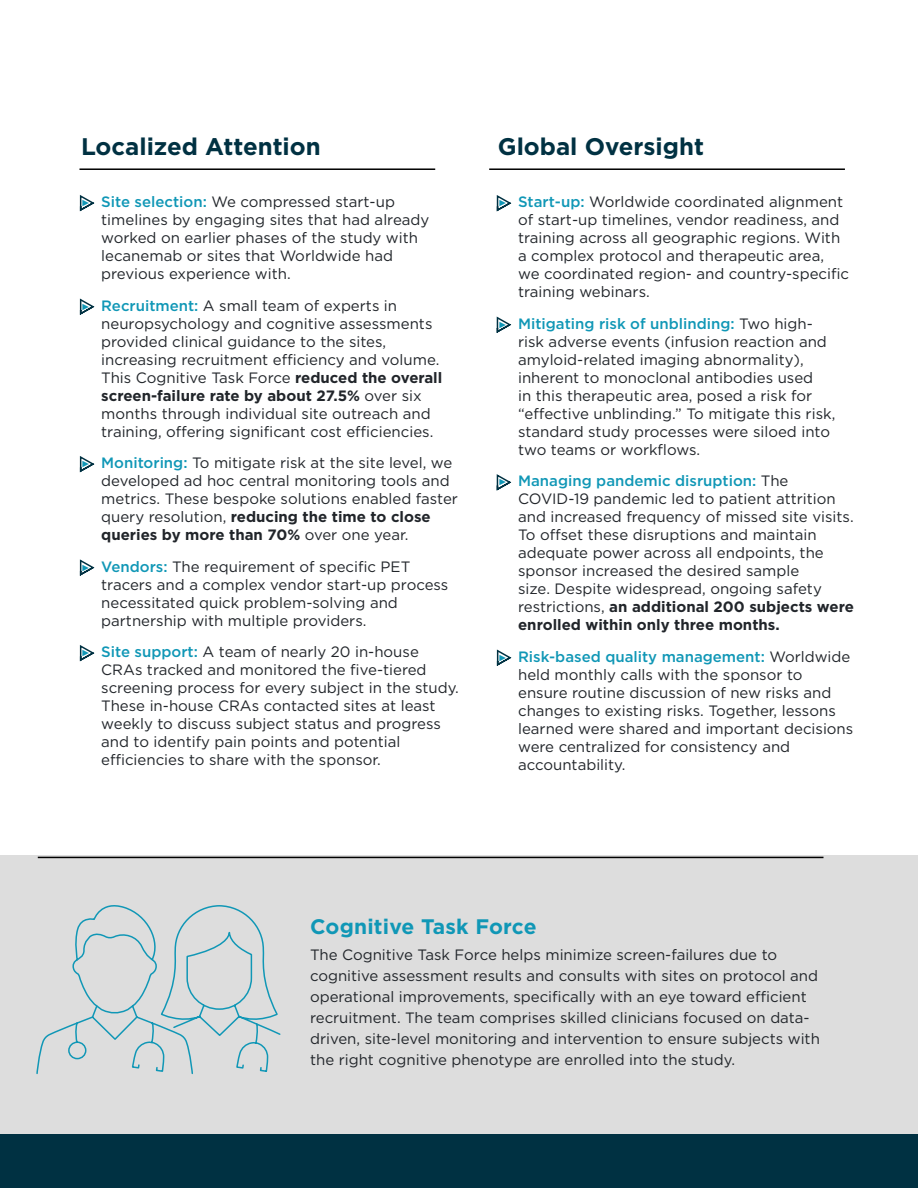
<style>
.page{position:relative;width:918px;height:1188px;background:#fff}
.page>*{position:absolute;margin:0;border:0;box-sizing:border-box;transform-origin:0 0}
.t1{font:700 24px "Gotham";color:#003142}
.t2{font:700 21px "Gotham";letter-spacing:.01em;color:#1097b6}
.t3{font:15px/18px "Gotham";color:#21252a}
.s1{font-family:"Alexandria";color:#1097b6}
.s2{font-weight:500;color:#1097b6}
.s3{font-weight:700}
</style>
<div class="page">
<svg style="left:79px;top:298px;width:16px;height:17px"></svg>
<svg style="left:79px;top:456px;width:16px;height:17px"></svg>
<svg style="left:79px;top:559px;width:16px;height:17px"></svg>
<svg style="left:79px;top:645px;width:16px;height:17px"></svg>
<svg style="left:79px;top:195px;width:16px;height:17px"></svg>
<svg style="left:496px;top:195px;width:16px;height:17px"></svg>
<svg style="left:496px;top:316px;width:16px;height:17px"></svg>
<svg style="left:496px;top:474px;width:16px;height:17px"></svg>
<div style="left:0;top:855px;width:918px;height:333px;background:#ddd"></div>
<svg style="left:496px;top:649px;width:16px;height:17px"></svg>
<hr style="left:38px;top:857px;width:785px;height:1px;background:#000">
<hr style="left:79px;top:168px;width:356px;height:2px;background:#000">
<hr style="left:489px;top:168px;width:356px;height:2px;background:#000">
<svg style="left:36px;top:905px;width:245px;height:170px"></svg>
<div style="left:0;top:1134px;width:918px;height:54px;background:#003142"></div>
<h1 class="t1" style="left:81px;top:131px;width:241px">Localized Attention</h1>
<p class="t3" style="left:101px;top:193px;width:330px;text-indent:-20px"><span class="s1">▶</span> <span class="s2">Site selection:</span> We compressed start-up timelines by engaging sites that had already worked on earlier phases of the study with lecanemab or sites that Worldwide had previous experience with.</p>
<p class="t3" style="left:101px;top:296px;width:343px;text-indent:-20px"><span class="s1">▶</span> <span class="s2">Recruitment:</span> A small team of experts in neuropsychology and cognitive assessments provided clinical guidance to the sites, increasing recruitment efficiency and volume.<br>This Cognitive Task Force <span class="s3">reduced the overall screen-failure rate by about 27.5%</span> over six months through individual site outreach and training, offering significant cost efficiencies.</p>
<p class="t3" style="left:101px;top:454px;width:358px;text-indent:-20px"><span class="s1">▶</span> <span class="s2">Monitoring:</span> To mitigate risk at the site level, we developed ad hoc central monitoring tools and metrics. These bespoke solutions enabled faster query resolution, <span class="s3">reducing the time to close queries by more than 70%</span> over one year.</p>
<p class="t3" style="left:101px;top:557px;width:349px;text-indent:-20px"><span class="s1">▶</span> <span class="s2">Vendors:</span> The requirement of specific PET tracers and a complex vendor start-up process necessitated quick problem-solving and partnership with multiple providers.</p>
<p class="t3" style="left:101px;top:643px;width:359px;text-indent:-20px"><span class="s1">▶</span> <span class="s2">Site support:</span> A team of nearly 20 in-house CRAs tracked and monitored the five-tiered screening process for every subject in the study.<br>These in-house CRAs contacted sites at least weekly to discuss subject status and progress and to identify pain points and potential efficiencies to share with the sponsor.</p>
<h1 class="t1" style="left:498px;top:131px;width:208px">Global Oversight</h1>
<p class="t3" style="left:518px;top:193px;width:333px;text-indent:-20px"><span class="s1">▶</span> <span class="s2">Start-up:</span> Worldwide coordinated alignment of start-up timelines, vendor readiness, and training across all geographic regions. With a complex protocol and therapeutic area, we coordinated region- and country-specific training webinars.</p>
<p class="t3" style="left:518px;top:314px;width:319px;text-indent:-20px"><span class="s1">▶</span> <span class="s2">Mitigating risk of unblinding:</span> Two high&shy;risk adverse events (infusion reaction and amyloid-related imaging abnormality), inherent to monoclonal antibodies used<br>in this therapeutic area, posed a risk for “effective unblinding.” To mitigate this risk, standard study processes were siloed into two teams or workflows.</p>
<p class="t3" style="left:518px;top:472px;width:337px;text-indent:-20px"><span class="s1">▶</span> <span class="s2">Managing pandemic disruption:</span> The COVID-19 pandemic led to patient attrition and increased frequency of missed site visits.<br>To offset these disruptions and maintain adequate power across all endpoints, the sponsor increased the desired sample<br>size. Despite widespread, ongoing safety restrictions, <span class="s3">an additional 200 subjects were enrolled within only three months.</span></p>
<p class="t3" style="left:518px;top:647px;width:337px;text-indent:-20px"><span class="s1">▶</span> <span class="s2">Risk-based quality management:</span> Worldwide held monthly calls with the sponsor to ensure routine discussion of new risks and changes to existing risks. Together, lessons learned were shared and important decisions were centralized for consistency and accountability.</p>
<h2 class="t2" style="left:310px;top:913px;width:228px">Cognitive Task Force</h2>
<p class="t3" style="left:310px;top:944px;width:511px;line-height:21px">The Cognitive Task Force helps minimize screen-failures due to cognitive assessment results and consults with sites on protocol and operational improvements, specifically with an eye toward efficient recruitment. The team comprises skilled clinicians focused on data&shy;driven, site-level monitoring and intervention to ensure subjects with the right cognitive phenotype are enrolled into the study.</p>
</div>
